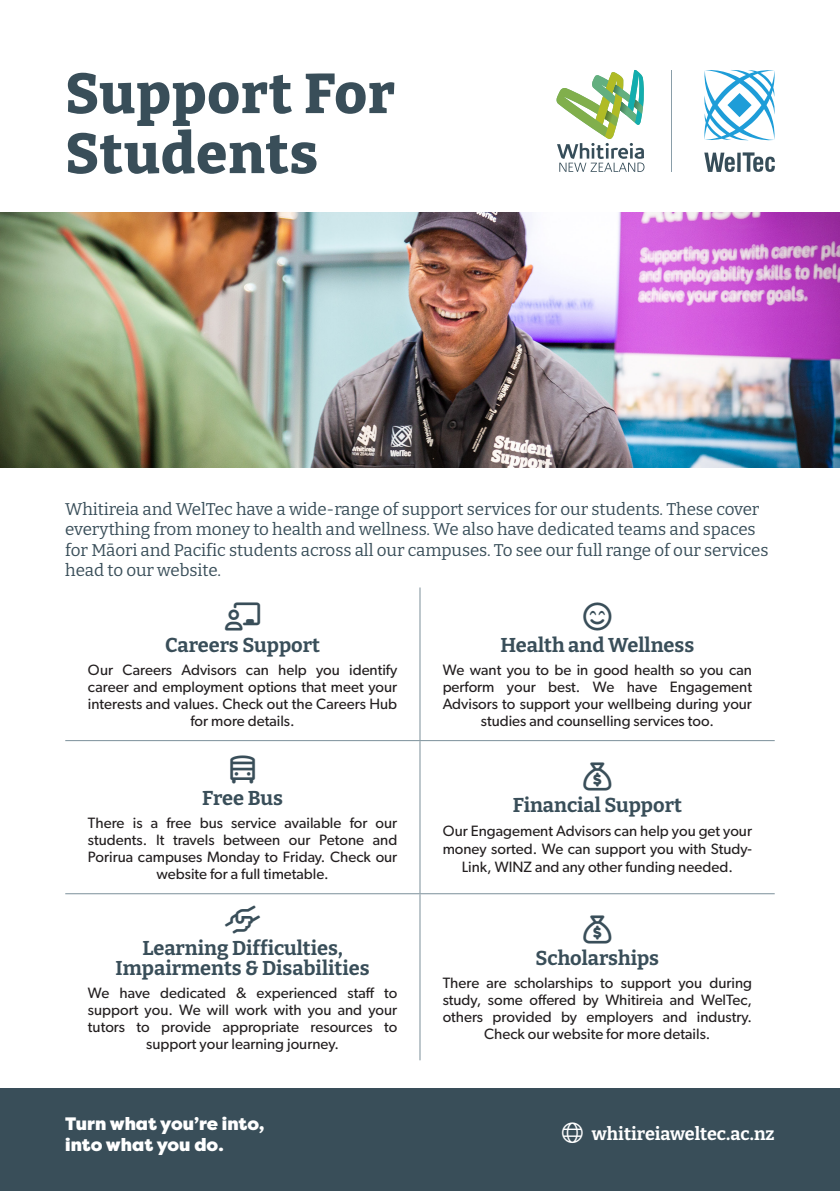
<style>
.page{position:relative;width:840px;height:1191px;background:#fff}
.page>*{position:absolute;margin:0;border:0;box-sizing:border-box;transform-origin:0 0}
.t1{font:800 56px/60px "Bitter";letter-spacing:.02em;color:#394e59}
.t2{font:28px "Font Awesome 6 Pro";color:#394e59}
.t3{font:700 20px/20px "Bitter";color:#394e59;text-align:center}
.t4{font:900 18px/21.6px "Filson Pro";color:#fff}
.t5{font:700 18px "Bitter";color:#fff}
.Section_Body{font:17px/20.4px "Bitter";letter-spacing:-.005em;color:#394e59}
.Section_Body-2{font:15px/17px "Gibson";color:#231f20;text-align:center}
</style>
<div class="page">
<div style="left:0;top:1089px;width:839px;height:102px;background:#394e59"></div>
<svg style="left:704px;top:70px;width:71px;height:71px"></svg>
<svg style="left:737px;top:153px;width:3px;height:19px"></svg>
<svg style="left:704px;top:153px;width:30px;height:19px"></svg>
<svg style="left:742px;top:152px;width:32px;height:20px"></svg>
<hr style="left:670px;top:71px;width:1px;height:101px;background:#8a9ea9">
<svg style="left:556px;top:70px;width:88px;height:102px"></svg>
<img style="left:0;top:213px;width:839px;height:255px">
<hr style="left:419px;top:587px;width:1px;height:153px;background:#7c909a">
<hr style="left:65px;top:740px;width:355px;height:1px;background:#7c909a">
<hr style="left:419px;top:741px;width:1px;height:152px;background:#7c909a">
<hr style="left:420px;top:740px;width:354px;height:1px;background:#7c909a">
<hr style="left:65px;top:893px;width:355px;height:1px;background:#7c909a">
<hr style="left:419px;top:894px;width:1px;height:166px;background:#7c909a">
<hr style="left:420px;top:893px;width:354px;height:1px;background:#7c909a">
<h1 class="t1" style="left:65px;top:59px;width:331px">Support For<br>Students</h1>
<p class="Section_Body" style="left:65px;top:498px;width:704px">Whitireia and WelTec have a wide-range of support services for our students. These cover everything from money to health and wellness. We also have dedicated teams and spaces for Māori and Pacific students across all our campuses. To see our full range of our services head to our website.</p>
<p class="t3" style="left:165px;top:634px;width:156px">Careers Support</p>
<p class="Section_Body-2" style="left:88px;top:661px;width:310px">Our Careers Advisors can help you identify career and employment options that meet your interests and values. Check out the Careers Hub for more details.</p>
<p class="t3" style="left:202px;top:787px;width:82px">Free Bus</p>
<p class="Section_Body-2" style="left:88px;top:814px;width:311px">There is a free bus service available for our students. It travels between our Petone and Porirua campuses Monday to Friday. Check our website for a full timetable.</p>
<p class="t2" style="left:225px;top:905px;width:37px">■▲●■</p>
<p class="t3" style="left:116px;top:936px;width:255px">Learning Difficulties,<br>Impairments &amp; Disabilities</p>
<p class="Section_Body-2" style="left:88px;top:984px;width:310px">We have dedicated &amp; experienced staff to support you. We will work with you and your tutors to provide appropriate resources to support your learning journey.</p>
<p class="t2" style="left:583px;top:602px;width:30px">●</p>
<p class="t3" style="left:500px;top:634px;width:195px">Health and Wellness</p>
<p class="Section_Body-2" style="left:442px;top:661px;width:310px">We want you to be in good health so you can perform your best. We have Engagement Advisors to support your wellbeing during your studies and counselling services too.</p>
<p class="t3" style="left:512px;top:794px;width:171px">Financial Support</p>
<p class="Section_Body-2" style="left:442px;top:821px;width:310px;line-height:18px">Our Engagement Advisors can help you get your money sorted. We can support you with Study-<br>Link, WINZ and any other funding needed.</p>
<p class="t3" style="left:535px;top:946px;width:125px">Scholarships</p>
<p class="Section_Body-2" style="left:442px;top:974px;width:311px">There are scholarships to support you during study, some offered by Whitireia and WelTec, others provided by employers and industry.<br>Check our website for more details.</p>
<p class="t4" style="left:65px;top:1113px;width:200px">Turn what you’re into, into what you do.</p>
<p class="t5" style="left:561px;top:1118px;width:214px">●□ whitireiaweltec.ac.nz</p>
</div>
